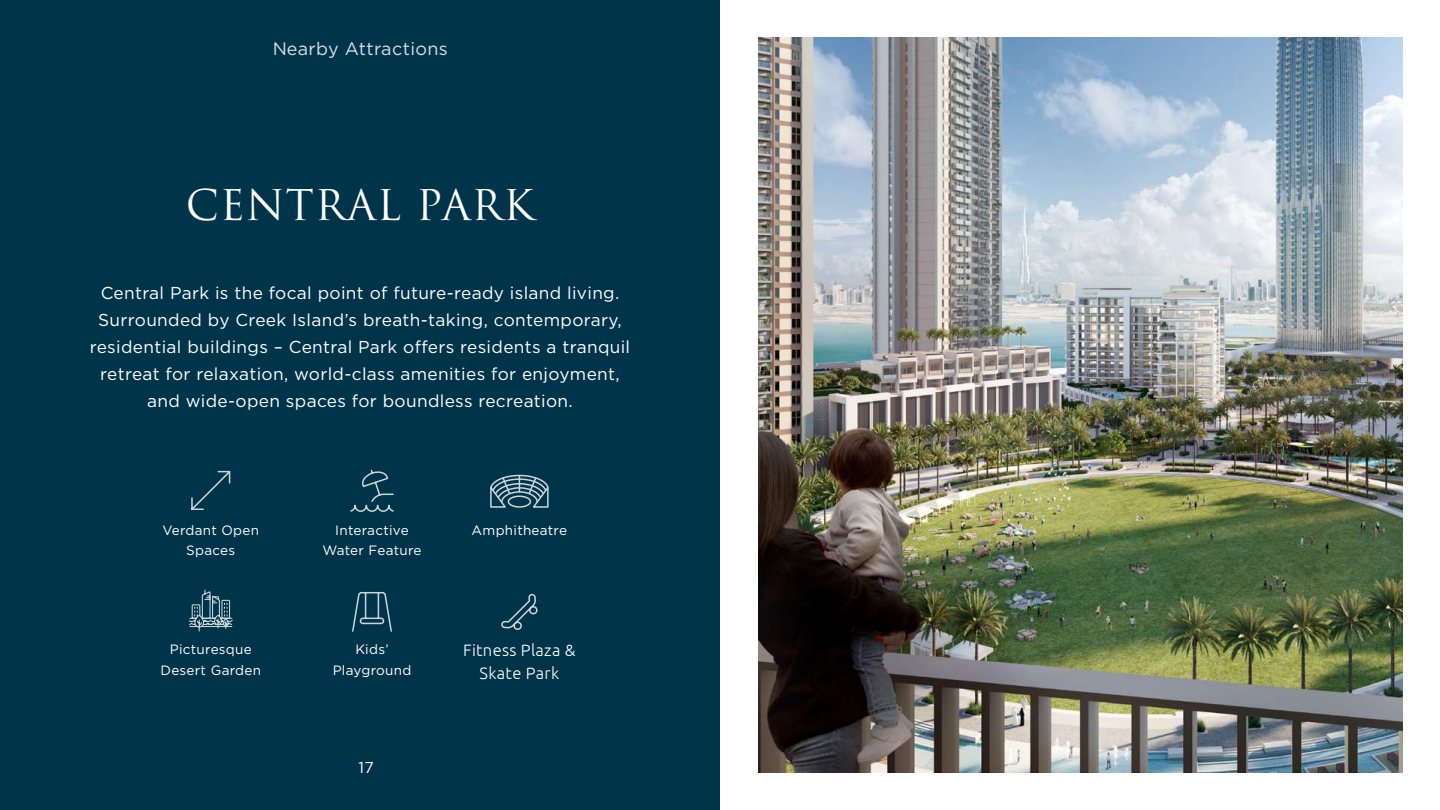
<style>
.page{position:relative;width:1440px;height:810px;background:#fff}
.page>*{position:absolute;margin:0;border:0;box-sizing:border-box;transform-origin:0 0}
.t1{font:41.25px "Trajan Pro";letter-spacing:.02em;color:#fff}
.t2{font:18px "Gotham";letter-spacing:.02em;color:#fff}
.t3{font:17.25px/27px "Gotham";letter-spacing:.02em;color:#fff;text-align:center}
.t4{font:300 16.5px/22.5px "Ubuntu";letter-spacing:.02em;color:#fff;text-align:center}
.t5{font:15.75px "Gotham";color:#fff}
.t6{font:13.5px/20.2px "Gotham";letter-spacing:.02em;color:#fff;text-align:center}
</style>
<div class="page">
<img style="left:758px;top:38px;width:645px;height:734px">
<div style="left:0;top:0;width:720px;height:810px;background:#00344a"></div>
<svg style="left:191px;top:470px;width:40px;height:40px"></svg>
<svg style="left:350px;top:469px;width:44px;height:43px"></svg>
<svg style="left:490px;top:474px;width:59px;height:34px"></svg>
<svg style="left:352px;top:591px;width:40px;height:41px"></svg>
<svg style="left:501px;top:593px;width:37px;height:37px"></svg>
<svg style="left:188px;top:589px;width:45px;height:43px"></svg>
<p class="t2" style="left:272px;top:38px;width:177px">Nearby Attractions</p>
<h1 class="t1" style="left:186px;top:179px;width:350px">CENTRAL PARK</h1>
<p class="t3" style="left:90px;top:279px;width:542px">Central Park is the focal point of future-ready island living.<br>Surrounded by Creek Island’s breath-taking, contemporary, residential buildings – Central Park offers residents a tranquil retreat for relaxation, world-class amenities for enjoyment, and wide-open spaces for boundless recreation.</p>
<p class="t6" style="left:162px;top:520px;width:98px">Verdant Open<br>Spaces</p>
<p class="t6" style="left:472px;top:520px;width:97px">Amphitheatre</p>
<p class="t6" style="left:322px;top:520px;width:101px">Interactive<br>Water Feature</p>
<p class="t6" style="left:161px;top:639px;width:102px">Picturesque<br>Desert Garden</p>
<p class="t6" style="left:333px;top:639px;width:80px">Kids’<br>Playground</p>
<p class="t5" style="left:359px;top:758px;width:17px">17</p>
<p class="t4" style="left:463px;top:639px;width:114px">Fitness Plaza &amp;<br>Skate Park</p>
</div>
